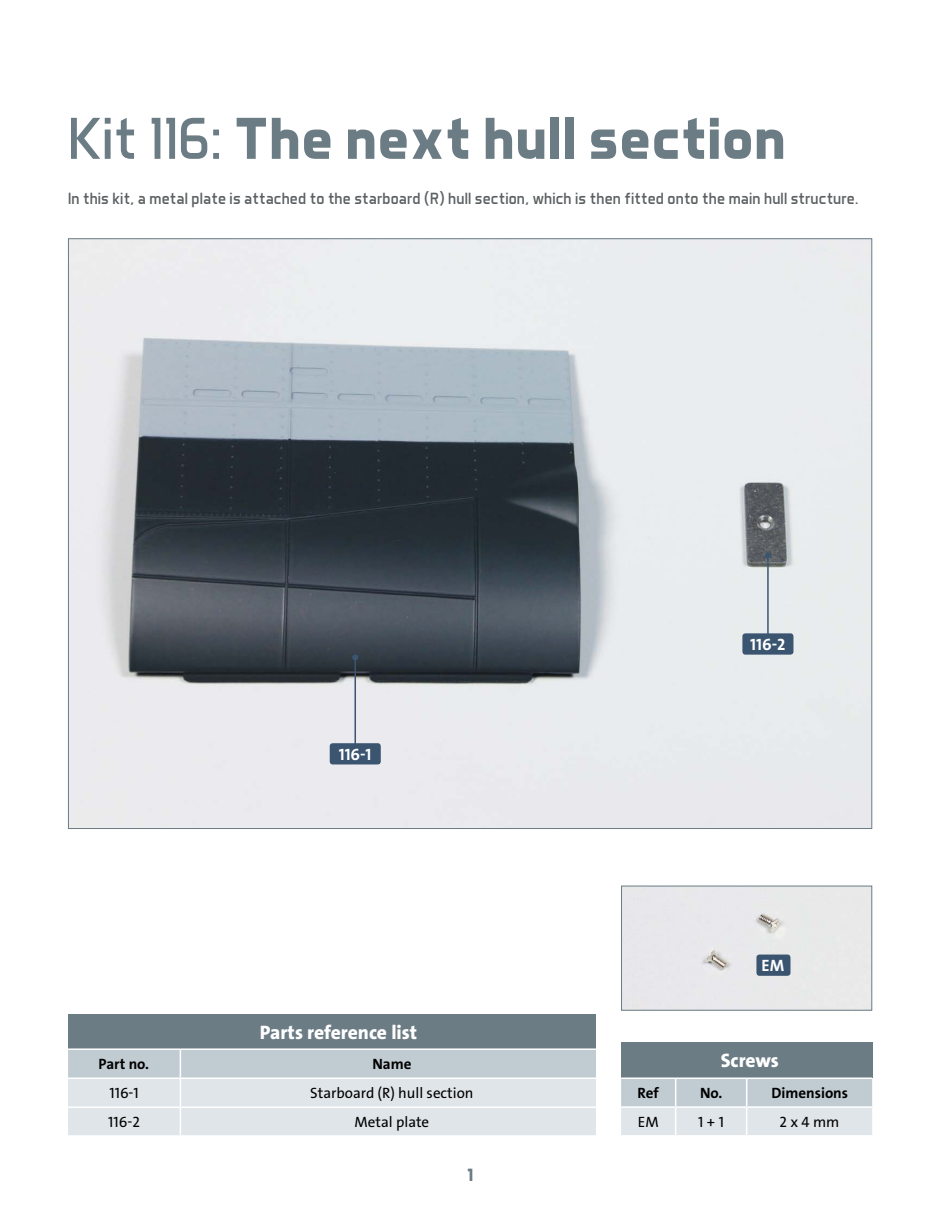
<style>
.page{position:relative;width:936px;height:1212px;background:#fff}
.page>*{position:absolute;margin:0;border:0;box-sizing:border-box;transform-origin:0 0}
.t1{font:700 60px "Aero Matics";color:#6b7c85}
.t2{font:800 19.5px "The Sans Os F";color:#fff}
.t3{font:700 18px "Aero Matics";color:#6b7c85}
.t4{font:16.5px "Aero Matics";letter-spacing:.01em;color:#5c6062}
.t5{font:700 16.5px "The Sans Os F";color:#fff}
.t6{font:15px "The Sans Os F";color:#000}
.t7{font:700 15px "The Sans Os F";color:#000}
.s1{font-weight:400}
</style>
<div class="page">
<img style="left:70px;top:240px;width:800px;height:587px">
<div style="left:623px;top:888px;width:247px;height:120px;background:#e9e8ea"></div>
<div style="left:621px;top:886px;width:251px;height:124px;border:1px solid #6b7c85"></div>
<hr style="left:354px;top:657px;width:2px;height:97px;background:#3b5571">
<svg style="left:352px;top:654px;width:6px;height:6px"></svg>
<div style="left:330px;top:743px;width:51px;height:21px;background:#3b5571;border-radius:3px"></div>
<hr style="left:767px;top:555px;width:1px;height:89px;background:#3b5571">
<svg style="left:764px;top:552px;width:6px;height:6px"></svg>
<div style="left:742px;top:633px;width:51px;height:22px;background:#3b5571;border-radius:3px"></div>
<div style="left:68px;top:1014px;width:535px;height:35px;background:#6b7c85"></div>
<hr style="left:180px;top:1048px;width:424px;height:2px;background:#fff">
<hr style="left:68px;top:1048px;width:112px;height:2px;background:#fff">
<svg style="left:68px;top:1049px;width:527px;height:86px;background:#d7dde2"></svg>
<hr style="left:68px;top:1077px;width:112px;height:2px;background:#fff">
<div style="left:621px;top:1042px;width:251px;height:36px;background:#6b7c85"></div>
<svg style="left:621px;top:1079px;width:251px;height:56px;background:#d1d8de"></svg>
<hr style="left:746px;top:1106px;width:126px;height:2px;background:#fff">
<hr style="left:745px;top:1108px;width:2px;height:27px;background:#fff">
<hr style="left:621px;top:1077px;width:54px;height:2px;background:#fff">
<hr style="left:675px;top:1077px;width:71px;height:2px;background:#fff">
<hr style="left:746px;top:1077px;width:126px;height:2px;background:#fff">
<div style="left:595px;top:1010px;width:13px;height:137px;background:#fff"></div>
<div style="left:756px;top:954px;width:34px;height:22px;background:#3b5571;border-radius:3px"></div>
<h1 class="t1" style="left:68px;top:103px;width:719px"><span class="s1">Kit 116:</span> the next hull section</h1>
<p class="t4" style="left:68px;top:189px;width:791px">In this kit, a metal plate is attached to the starboard (R) hull section, which is then fitted onto the main hull structure.</p>
<p class="t5" style="left:339px;top:744px;width:34px">116-1</p>
<p class="t2" style="left:260px;top:1019px;width:159px">Parts reference list</p>
<p class="t7" style="left:99px;top:1054px;width:52px">Part no.</p>
<p class="t7" style="left:372px;top:1054px;width:41px">Name</p>
<p class="t6" style="left:109px;top:1083px;width:31px">116-1</p>
<p class="t6" style="left:310px;top:1083px;width:165px">Starboard (R) hull section</p>
<p class="t6" style="left:108px;top:1112px;width:33px">116-2</p>
<p class="t6" style="left:354px;top:1112px;width:76px">Metal plate</p>
<p class="t3" style="left:467px;top:1164px;width:8px">1</p>
<p class="t5" style="left:750px;top:634px;width:37px">116-2</p>
<p class="t5" style="left:761px;top:955px;width:24px">EM</p>
<p class="t2" style="left:720px;top:1048px;width:60px">Screws</p>
<p class="t7" style="left:637px;top:1083px;width:23px">Ref</p>
<p class="t7" style="left:700px;top:1083px;width:24px">No.</p>
<p class="t7" style="left:771px;top:1083px;width:78px">Dimensions</p>
<p class="t6" style="left:638px;top:1112px;width:22px">EM</p>
<p class="t6" style="left:698px;top:1112px;width:27px">1 + 1</p>
<p class="t6" style="left:779px;top:1112px;width:61px">2 x 4 mm</p>
</div>
